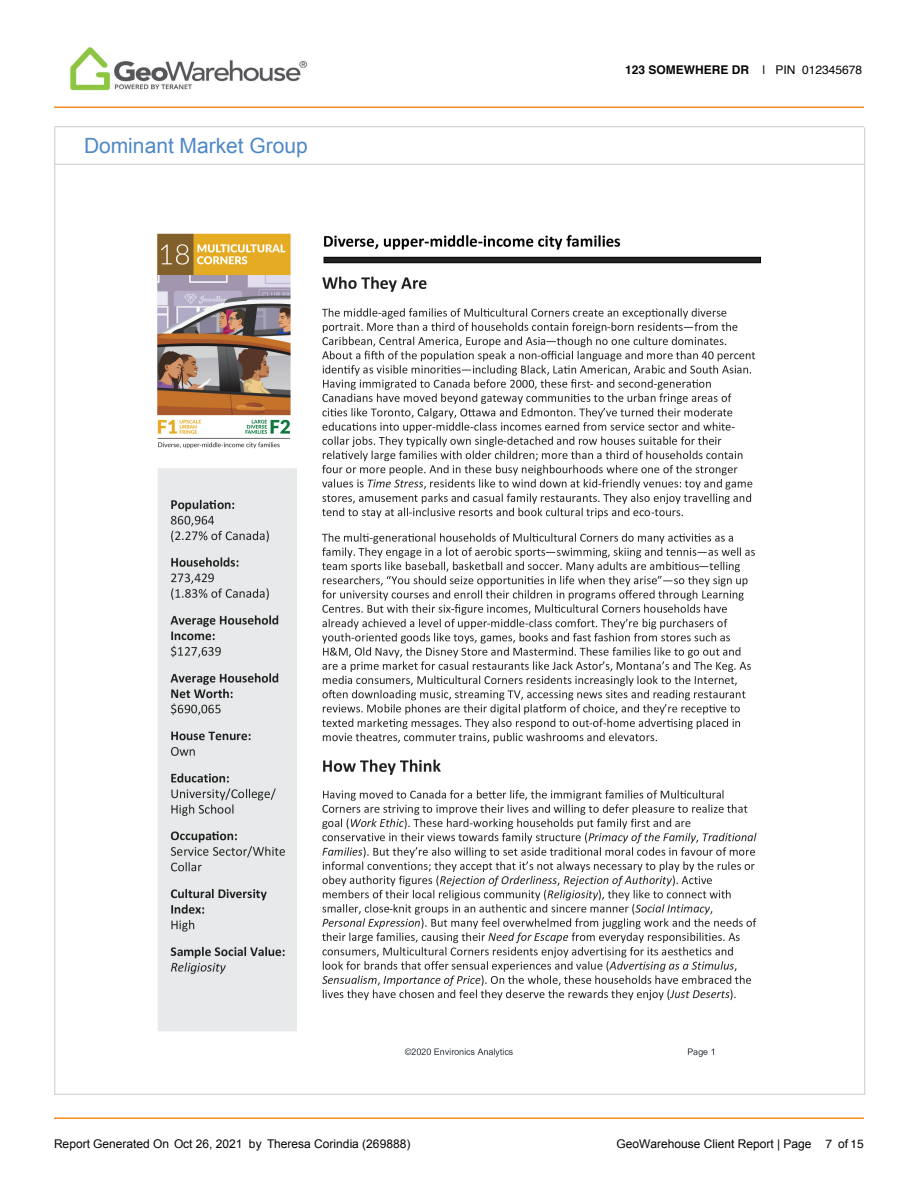
<style>
.page{position:relative;width:918px;height:1188px;background:#fff}
.page>*{position:absolute;margin:0;border:0;box-sizing:border-box;transform-origin:0 0}
.t1{font:21px "Arial";color:#4f88c7}
.t2{font:12px "Arial";color:#040503}
.t3{font:700 12px "Helvetica";color:#040503}
.s1{font-weight:400}
.s2{font-family:"Helvetica"}
</style>
<div class="page">
<hr style="left:54px;top:106px;width:810px;height:2px;background:#f48d25">
<img style="left:70px;top:47px;width:237px;height:44px">
<img style="left:157px;top:233px;width:604px;height:824px">
<hr style="left:54px;top:126px;width:810px;height:1px;background:#cbcbcb">
<hr style="left:54px;top:164px;width:810px;height:1px;background:#cbcbcb">
<hr style="left:54px;top:128px;width:1px;height:967px;background:#cbcbcb">
<hr style="left:864px;top:128px;width:1px;height:967px;background:#cbcbcb">
<hr style="left:54px;top:1094px;width:810px;height:1px;background:#cbcbcb">
<hr style="left:54px;top:1118px;width:810px;height:1px;background:#f48d25">
<h1 class="t1" style="left:84px;top:131px;width:225px">Dominant Market Group</h1>
<p class="t3" style="left:625px;top:60px;width:238px">123 SOMEWHERE DR <span class="s1">| PIN 012345678</span></p>
<p class="t2" style="left:54px;top:1136px;width:358px">Report Generated On Oct 26, 2021 by Theresa Corindia (269888)</p>
<p class="t2" style="left:616px;top:1136px;width:249px">GeoWarehouse Client Report | Page <span class="s2">7</span> of <span class="s2">15</span></p>
</div>
